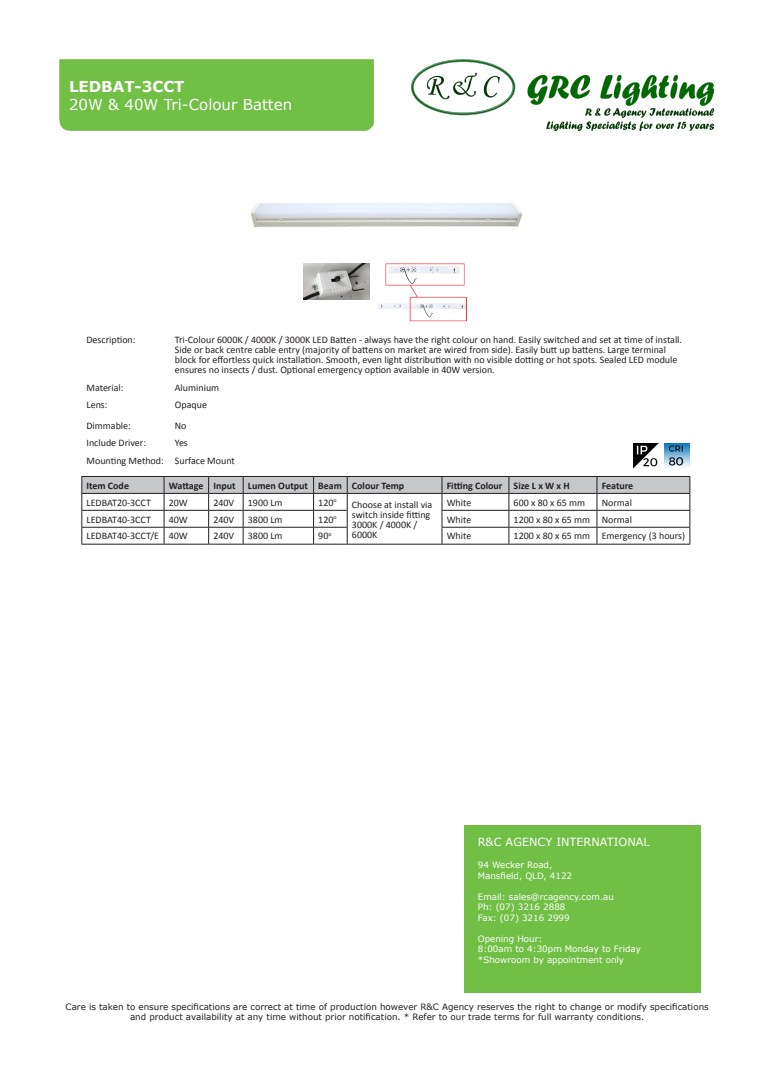
<style>
.page{position:relative;width:773px;height:1081px;background:#fff}
.page>*{position:absolute;margin:0;border:0;box-sizing:border-box;transform-origin:0 0}
.t1{font:15px "Verdana";color:#fff}
.t2{font:700 15px "Verdana";color:#fff}
.t3{font:11.25px "Verdana";color:#fff}
.t4{font:10px/10px "Calibri";color:#231f20}
.t5{font:700 10px "Calibri";color:#231f20}
.t6{font:8.75px/10.5px "Verdana";color:#231f20;text-align:center}
.t7{font:8.75px/10.5px "Verdana";color:#fff}
</style>
<div class="page">
<div style="left:59px;top:59px;width:315px;height:72px;background:#71bf44"></div>
<img style="left:411px;top:59px;width:302px;height:71px">
<div style="left:464px;top:825px;width:236px;height:167px;background:#71bf44"></div>
<hr style="left:81px;top:544px;width:83px;height:1px;background:#231f20">
<hr style="left:164px;top:544px;width:44px;height:1px;background:#231f20">
<hr style="left:208px;top:544px;width:35px;height:1px;background:#231f20">
<hr style="left:243px;top:544px;width:70px;height:1px;background:#231f20">
<hr style="left:313px;top:544px;width:34px;height:1px;background:#231f20">
<hr style="left:347px;top:544px;width:95px;height:1px;background:#231f20">
<hr style="left:442px;top:544px;width:67px;height:1px;background:#231f20">
<hr style="left:509px;top:544px;width:88px;height:1px;background:#231f20">
<hr style="left:597px;top:544px;width:93px;height:1px;background:#231f20">
<svg style="left:81px;top:476px;width:609px;height:68px"></svg>
<hr style="left:597px;top:493px;width:93px;height:1px;background:#231f20">
<img style="left:251px;top:203px;width:272px;height:24px">
<img style="left:379px;top:263px;width:87px;height:59px">
<img style="left:303px;top:263px;width:66px;height:36px">
<img style="left:664px;top:444px;width:25px;height:23px">
<img style="left:633px;top:444px;width:25px;height:25px">
<h1 class="t2" style="left:69px;top:76px;width:117px">LEDBAT-3CCT</h1>
<h1 class="t1" style="left:69px;top:94px;width:225px">20W &amp; 40W Tri-Colour Batten</h1>
<p class="t4" style="left:86px;top:335px;width:51px">Description:</p>
<p class="t4" style="left:175px;top:335px;width:508px">Tri-Colour 6000K / 4000K / 3000K LED Batten - always have the right colour on hand. Easily switched and set at time of install.<br>Side or back centre cable entry (majority of battens on market are wired from side). Easily butt up battens. Large terminal block for effortless quick installation. Smooth, even light distribution with no visible dotting or hot spots. Sealed LED module ensures no insects / dust. Optional emergency option available in 40W version.</p>
<p class="t4" style="left:86px;top:382px;width:39px">Material:</p>
<p class="t4" style="left:175px;top:382px;width:46px">Aluminium</p>
<p class="t4" style="left:86px;top:400px;width:23px">Lens:</p>
<p class="t4" style="left:175px;top:400px;width:34px">Opaque</p>
<p class="t4" style="left:86px;top:420px;width:46px">Dimmable:</p>
<p class="t4" style="left:175px;top:420px;width:13px">No</p>
<p class="t4" style="left:86px;top:437px;width:61px">Include Driver:</p>
<p class="t4" style="left:86px;top:434px;width:150px;line-height:17.5px;text-indent:88px">Yes<br>Mounting Method: Surface Mount</p>
<p class="t5" style="left:86px;top:478px;width:44px">Item Code</p>
<p class="t5" style="left:169px;top:478px;width:237px">Wattage Input Lumen Output Beam Colour Temp</p>
<p class="t5" style="left:446px;top:478px;width:124px">Fitting Colour Size L x W x H</p>
<p class="t5" style="left:601px;top:478px;width:33px">Feature</p>
<p class="t4" style="left:86px;top:497px;width:66px">LEDBAT20-3CCT</p>
<p class="t4" style="left:169px;top:497px;width:21px">20W</p>
<p class="t4" style="left:213px;top:497px;width:22px">240V</p>
<p class="t4" style="left:248px;top:497px;width:36px">1900 Lm</p>
<p class="t4" style="left:318px;top:497px;width:20px">120<sup>o</sup></p>
<p class="t4" style="left:352px;top:499px;width:82px">Choose at install via switch inside fitting<br>3000K / 4000K /<br>6000K</p>
<p class="t4" style="left:446px;top:497px;width:26px">White</p>
<p class="t4" style="left:513px;top:497px;width:73px">600 x 80 x 65 mm</p>
<p class="t4" style="left:601px;top:497px;width:32px">Normal</p>
<p class="t4" style="left:86px;top:514px;width:66px">LEDBAT40-3CCT</p>
<p class="t4" style="left:169px;top:514px;width:21px">40W</p>
<p class="t4" style="left:213px;top:514px;width:22px">240V</p>
<p class="t4" style="left:248px;top:514px;width:36px">3800 Lm</p>
<p class="t4" style="left:318px;top:514px;width:20px">120<sup>o</sup></p>
<p class="t4" style="left:446px;top:514px;width:26px">White</p>
<p class="t4" style="left:513px;top:514px;width:120px">1200 x 80 x 65 mm Normal</p>
<p class="t4" style="left:86px;top:531px;width:103px">LEDBAT40-3CCT/E 40W</p>
<p class="t4" style="left:213px;top:531px;width:22px">240V</p>
<p class="t4" style="left:248px;top:531px;width:36px">3800 Lm</p>
<p class="t4" style="left:318px;top:531px;width:15px">90<sup>o</sup></p>
<p class="t4" style="left:446px;top:531px;width:26px">White</p>
<p class="t4" style="left:513px;top:531px;width:173px">1200 x 80 x 65 mm Emergency (3 hours)</p>
<p class="t3" style="left:477px;top:834px;width:173px">R&amp;C AGENCY INTERNATIONAL</p>
<p class="t7" style="left:477px;top:859px;width:96px">94 Wecker Road,<br>Mansfield, QLD, 4122</p>
<p class="t7" style="left:477px;top:891px;width:138px">Email: sales@rcagency.com.au<br>Ph: (07) 3216 2888<br>Fax: (07) 3216 2999</p>
<p class="t7" style="left:477px;top:933px;width:164px">Opening Hour:<br>8:00am to 4:30pm Monday to Friday *Showroom by appointment only</p>
<p class="t6" style="left:66px;top:1001px;width:644px">Care is taken to ensure specifications are correct at time of production however R&amp;C Agency reserves the right to change or modify specifications and product availability at any time without prior notification. * Refer to our trade terms for full warranty conditions.</p>
</div>
